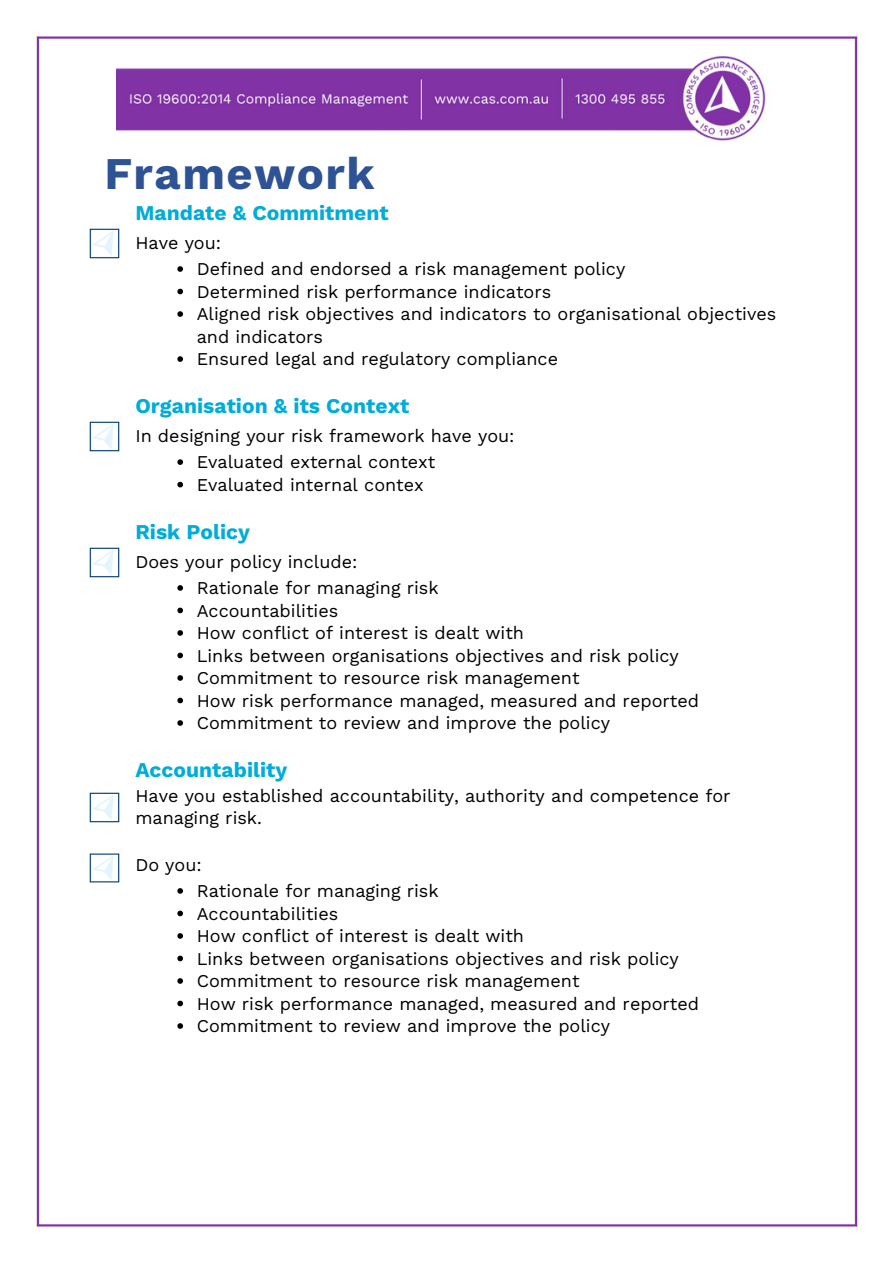
<style>
.page{position:relative;width:894px;height:1264px;background:#fff}
.page>*{position:absolute;margin:0;border:0;box-sizing:border-box;transform-origin:0 0}
.t1{font:700 45.3px "Work Sans";letter-spacing:.035em;color:#2e5395}
.t2{font:700 21px "Work Sans";color:#00acd8}
.t3{font:18px/22.5px "Work Sans";color:#000}
</style>
<div class="page">
<img style="left:36px;top:36px;width:822px;height:1191px">
<img style="left:82px;top:221px;width:44px;height:44px">
<svg style="left:177px;top:266px;width:6px;height:6px"></svg>
<svg style="left:177px;top:289px;width:6px;height:5px"></svg>
<svg style="left:177px;top:311px;width:6px;height:6px"></svg>
<svg style="left:177px;top:356px;width:6px;height:6px"></svg>
<img style="left:82px;top:414px;width:44px;height:44px">
<svg style="left:177px;top:459px;width:6px;height:6px"></svg>
<svg style="left:177px;top:482px;width:6px;height:5px"></svg>
<img style="left:82px;top:540px;width:44px;height:44px">
<svg style="left:177px;top:585px;width:6px;height:5px"></svg>
<svg style="left:177px;top:607px;width:6px;height:6px"></svg>
<svg style="left:177px;top:630px;width:6px;height:5px"></svg>
<svg style="left:177px;top:652px;width:6px;height:6px"></svg>
<svg style="left:177px;top:675px;width:6px;height:5px"></svg>
<svg style="left:177px;top:697px;width:6px;height:6px"></svg>
<svg style="left:177px;top:720px;width:6px;height:5px"></svg>
<img style="left:82px;top:786px;width:44px;height:43px">
<svg style="left:177px;top:888px;width:6px;height:5px"></svg>
<svg style="left:177px;top:910px;width:6px;height:6px"></svg>
<svg style="left:177px;top:933px;width:6px;height:5px"></svg>
<svg style="left:177px;top:955px;width:6px;height:6px"></svg>
<svg style="left:177px;top:978px;width:6px;height:5px"></svg>
<svg style="left:177px;top:1000px;width:6px;height:6px"></svg>
<svg style="left:177px;top:1023px;width:6px;height:5px"></svg>
<img style="left:82px;top:846px;width:44px;height:44px">
<img style="left:116px;top:51px;width:661px;height:95px">
<p class="t1" style="left:104px;top:147px;width:272px">Framework</p>
<h1 class="t2" style="left:135px;top:200px;width:255px">Mandate &amp; Commitment</h1>
<p class="t3" style="left:135px;top:231px;width:87px">Have you:</p>
<p class="t3" style="left:197px;top:258px;width:430px">Defined and endorsed a risk management policy</p>
<h2 class="t3" style="left:197px;top:280px;width:356px">Determined risk performance indicators</h2>
<p class="t3" style="left:197px;top:303px;width:581px">Aligned risk objectives and indicators to organisational objectives and indicators</p>
<p class="t3" style="left:197px;top:348px;width:363px">Ensured legal and regulatory compliance</p>
<p class="t2" style="left:135px;top:393px;width:275px">Organisation &amp; its Context</p>
<p class="t3" style="left:197px;top:451px;width:240px">Evaluated external context</p>
<p class="t3" style="left:197px;top:473px;width:228px">Evaluated internal contex</p>
<p class="t3" style="left:135px;top:424px;width:380px">In designing your risk framework have you:</p>
<p class="t2" style="left:135px;top:519px;width:116px">Risk Policy</p>
<p class="t3" style="left:197px;top:576px;width:243px">Rationale for managing risk</p>
<p class="t3" style="left:197px;top:599px;width:143px">Accountabilities</p>
<p class="t3" style="left:197px;top:621px;width:329px">How conflict of interest is dealt with</p>
<h2 class="t3" style="left:197px;top:644px;width:483px">Links between organisations objectives and risk policy</h2>
<p class="t3" style="left:197px;top:666px;width:384px">Commitment to resource risk management</p>
<p class="t3" style="left:197px;top:689px;width:503px">How risk performance managed, measured and reported</p>
<p class="t3" style="left:197px;top:711px;width:415px">Commitment to review and improve the policy</p>
<h2 class="t3" style="left:135px;top:550px;width:223px">Does your policy include:</h2>
<p class="t2" style="left:135px;top:757px;width:153px">Accountability</p>
<p class="t3" style="left:135px;top:784px;width:596px">Have you established accountability, authority and competence for managing risk.</p>
<p class="t3" style="left:135px;top:853px;width:68px">Do you:</p>
<p class="t3" style="left:197px;top:879px;width:243px">Rationale for managing risk</p>
<p class="t3" style="left:197px;top:902px;width:143px">Accountabilities</p>
<p class="t3" style="left:197px;top:924px;width:329px">How conflict of interest is dealt with</p>
<p class="t3" style="left:197px;top:947px;width:483px">Links between organisations objectives and risk policy</p>
<h2 class="t3" style="left:197px;top:969px;width:384px">Commitment to resource risk management</h2>
<p class="t3" style="left:197px;top:992px;width:503px">How risk performance managed, measured and reported</p>
<p class="t3" style="left:197px;top:1014px;width:415px">Commitment to review and improve the policy</p>
</div>
